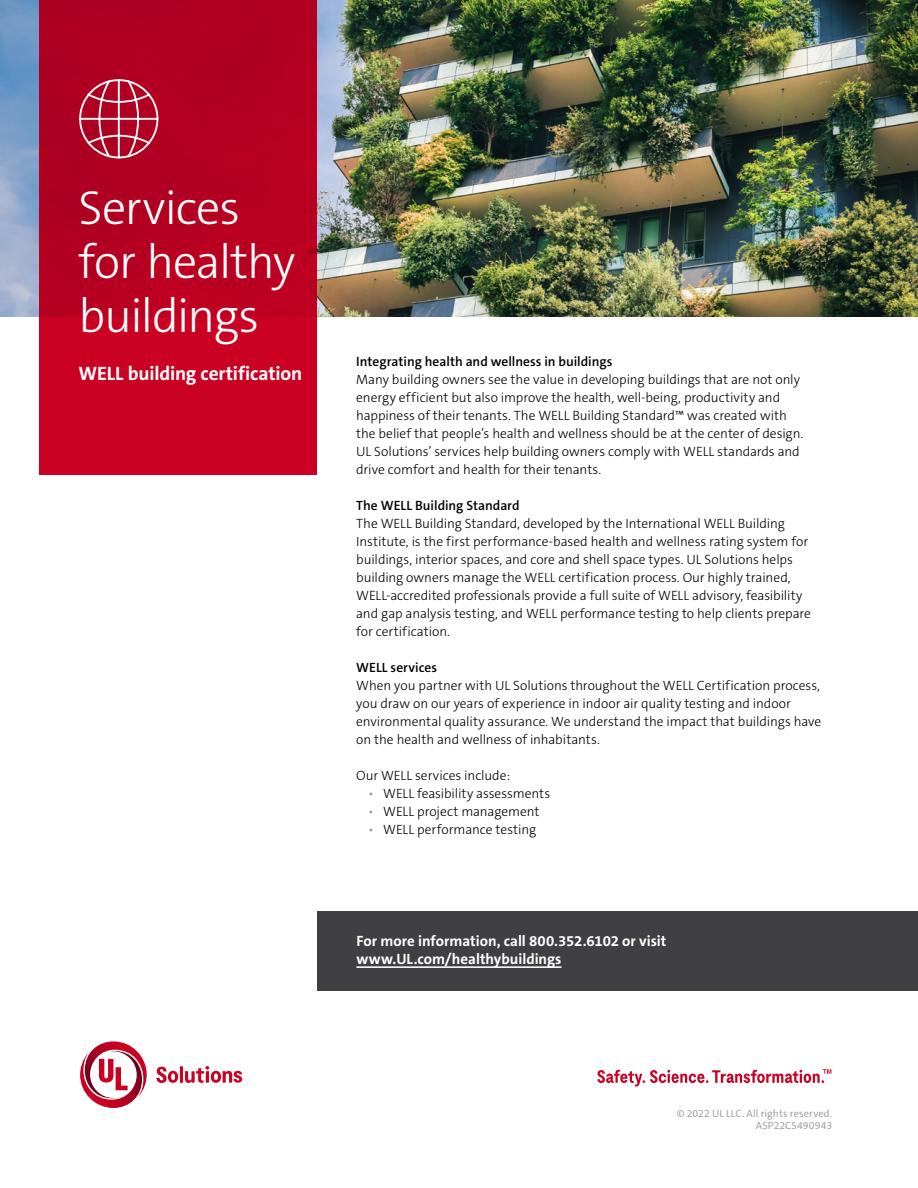
<style>
.page{position:relative;width:918px;height:1188px;background:#fff}
.page>*{position:absolute;margin:0;border:0;box-sizing:border-box;transform-origin:0 0}
.t1{font:300 48px/54px "The Sans C5";letter-spacing:-.025em;color:#fff}
.t2{font:700 19.5px "The Sans C5";letter-spacing:-.01em;color:#fff}
.t3{font:700 15px/18px "The Sans C5";color:#fff}
.t4{font:300 13.5px/18px "The Sans C5";letter-spacing:-.005em;color:#000}
.t5{font:600 13.5px "The Sans C5";color:#000}
.t6{font:300 10.5px/12.6px "The Sans C5";letter-spacing:.01em;color:#939598;text-align:right}
.s1{color:#939598}
</style>
<div class="page">
<svg style="left:80px;top:1041px;width:162px;height:67px"></svg>
<svg style="left:597px;top:1069px;width:234px;height:18px"></svg>
<img style="left:0;top:0;width:918px;height:317px">
<div style="left:40px;top:0;width:277px;height:475px;background:linear-gradient(to bottom,#aa0020,#cd0123)"></div>
<svg style="left:78px;top:78px;width:81px;height:81px"></svg>
<div style="left:317px;top:911px;width:601px;height:79px;background:#404042"></div>
<hr style="left:356px;top:966px;width:205px;height:2px;background:#fff">
<h1 class="t1" style="left:79px;top:181px;width:218px">Services for healthy buildings</h1>
<h2 class="t2" style="left:79px;top:361px;width:225px">WELL building certification</h2>
<p class="t5" style="left:356px;top:353px;width:258px">Integrating health and wellness in buildings</p>
<p class="t4" style="left:356px;top:371px;width:449px">Many building owners see the value in developing buildings that are not only energy efficient but also improve the health, well-being, productivity and happiness of their tenants. The WELL Building Standard™ was created with the belief that people’s health and wellness should be at the center of design.<br>UL Solutions’ services help building owners comply with WELL standards and drive comfort and health for their tenants.</p>
<p class="t5" style="left:356px;top:497px;width:165px">The WELL Building Standard</p>
<p class="t4" style="left:356px;top:515px;width:456px">The WELL Building Standard, developed by the International WELL Building Institute, is the first performance-based health and wellness rating system for buildings, interior spaces, and core and shell space types. UL Solutions helps building owners manage the WELL certification process. Our highly trained, WELL-accredited professionals provide a full suite of WELL advisory, feasibility and gap analysis testing, and WELL performance testing to help clients prepare for certification.</p>
<p class="t5" style="left:356px;top:659px;width:83px">WELL services</p>
<p class="t4" style="left:356px;top:677px;width:467px">When you partner with UL Solutions throughout the WELL Certification process, you draw on our years of experience in indoor air quality testing and indoor environmental quality assurance. We understand the impact that buildings have on the health and wellness of inhabitants.</p>
<p class="t4" style="left:356px;top:767px;width:155px">Our WELL services include:</p>
<p class="t4" style="left:368px;top:785px;width:183px"><span class="s1">•</span> WELL feasibility assessments</p>
<p class="t4" style="left:368px;top:803px;width:173px"><span class="s1">•</span> WELL project management</p>
<p class="t4" style="left:368px;top:821px;width:170px"><span class="s1">•</span> WELL performance testing</p>
<p class="t3" style="left:356px;top:932px;width:312px">For more information, call 800.352.6102 or visit www.UL.com/healthybuildings</p>
<p class="t6" style="left:677px;top:1107px;width:157px">© 2022 UL LLC. All rights reserved.<br>ASP22CS490943</p>
</div>
